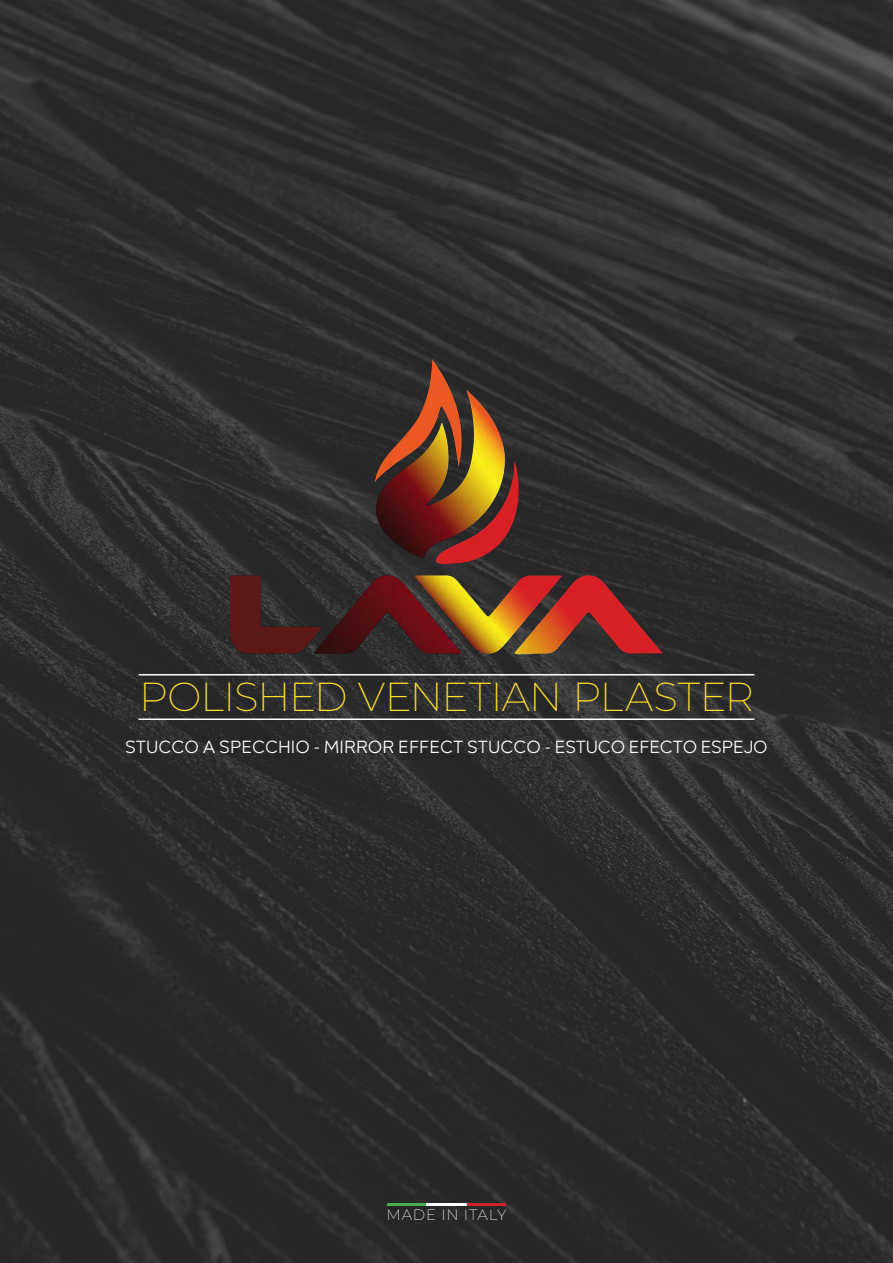
<style>
.page{position:relative;width:893px;height:1263px;background:#fff}
.page>*{position:absolute;margin:0;border:0;box-sizing:border-box;transform-origin:0 0}
.t1{font:200 40.5px "Montserrat";letter-spacing:-.02em;color:#fade29}
.Normale{font:18px "Mirai";color:#fff}
.t2{font:200 15px "Montserrat";letter-spacing:.05em;color:#fff}
</style>
<div class="page">
<img style="left:0;top:0;width:893px;height:1263px">
<img style="left:230px;top:360px;width:433px;height:295px">
<hr style="left:139px;top:674px;width:615px;height:1px;background:#fff">
<hr style="left:139px;top:718px;width:615px;height:2px;background:#fff">
<hr style="left:388px;top:1204px;width:38px;height:2px;background:#40ae49">
<hr style="left:426px;top:1204px;width:41px;height:2px;background:#fff">
<hr style="left:467px;top:1204px;width:38px;height:2px;background:#d1232a">
<p class="t1" style="left:139px;top:669px;width:616px">POLISHED VENETIAN PLASTER</p>
<p class="Normale" style="left:125px;top:734px;width:644px">STUCCO A SPECCHIO - MIRROR EFFECT STUCCO - ESTUCO EFECTO ESPEJO</p>
<p class="t2" style="left:387px;top:1205px;width:121px">MADE IN ITALY</p>
</div>
